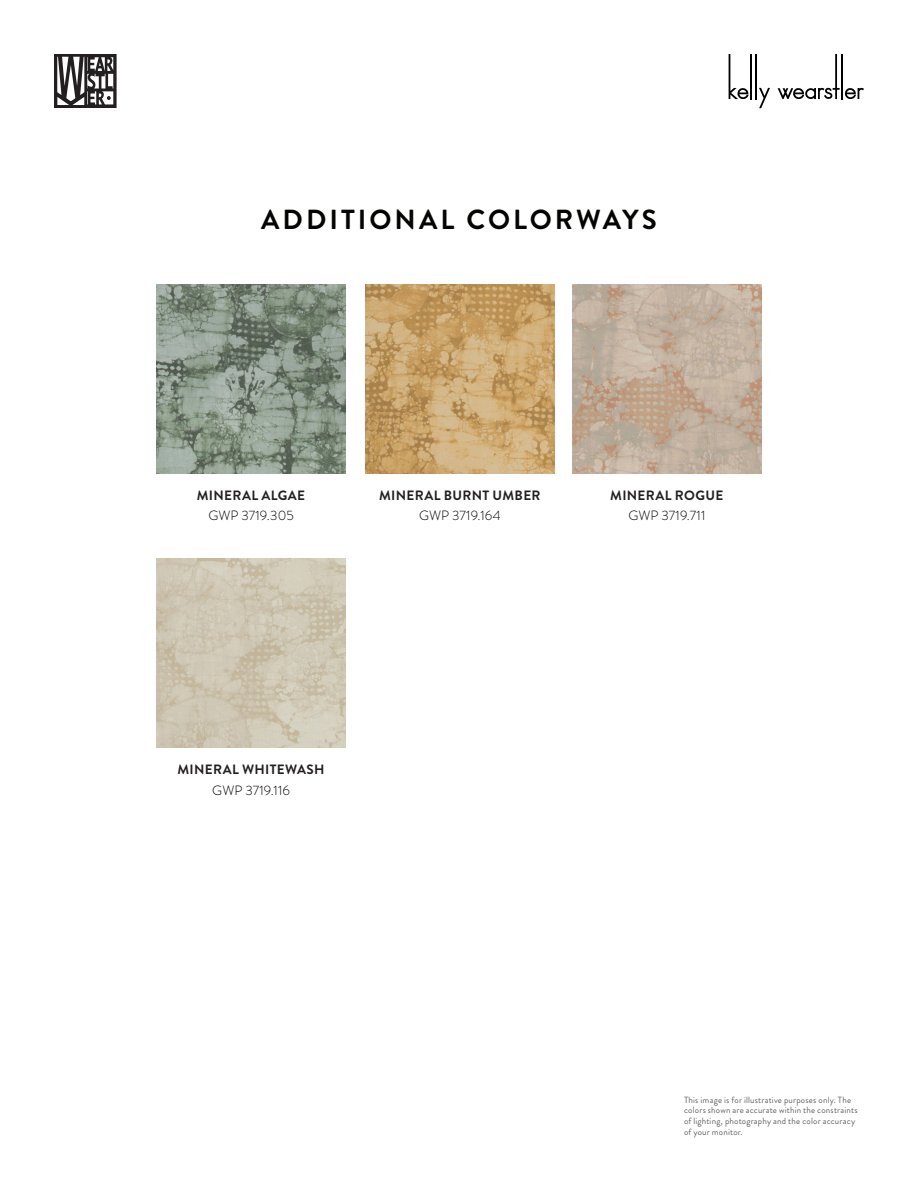
<style>
.page{position:relative;width:918px;height:1188px;background:#fff}
.page>*{position:absolute;margin:0;border:0;box-sizing:border-box;transform-origin:0 0}
.Product_Name{font:700 27.6px "Brandon Grotesque";letter-spacing:.11em;color:#040503}
.Materials_H1{font:700 13.5px "Brandon Grotesque";letter-spacing:.025em;color:#231f20}
.Materials_H1-2{font:300 13.5px "Brandon Grotesque";letter-spacing:.005em;color:#000}
.t1{font:9px/10.8px "Brandon Grotesque";letter-spacing:.02em;color:#636366}
</style>
<div class="page">
<svg style="left:54px;top:54px;width:63px;height:54px"></svg>
<hr style="left:750px;top:54px;width:2px;height:45px;background:#000">
<hr style="left:755px;top:54px;width:2px;height:45px;background:#000">
<svg style="left:759px;top:88px;width:11px;height:20px"></svg>
<svg style="left:778px;top:54px;width:86px;height:45px"></svg>
<svg style="left:729px;top:54px;width:20px;height:45px"></svg>
<img style="left:365px;top:284px;width:189px;height:189px">
<img style="left:572px;top:284px;width:189px;height:189px">
<img style="left:157px;top:284px;width:189px;height:189px">
<img style="left:157px;top:559px;width:189px;height:189px">
<p class="Product_Name" style="left:261px;top:201px;width:397px">ADDITIONAL COLORWAYS</p>
<p class="Materials_H1" style="left:197px;top:485px;width:110px">MINERAL ALGAE</p>
<p class="Materials_H1-2" style="left:208px;top:506px;width:87px">GWP 3719.305</p>
<p class="Materials_H1" style="left:379px;top:485px;width:163px">MINERAL BURNT UMBER</p>
<p class="Materials_H1-2" style="left:419px;top:506px;width:83px">GWP 3719.164</p>
<p class="Materials_H1" style="left:610px;top:485px;width:115px">MINERAL ROGUE</p>
<p class="Materials_H1-2" style="left:628px;top:506px;width:79px">GWP 3719.711</p>
<p class="Materials_H1" style="left:177px;top:760px;width:149px">MINERAL WHITEWASH</p>
<p class="Materials_H1-2" style="left:212px;top:781px;width:79px">GWP 3719.116</p>
<p class="t1" style="left:684px;top:1094px;width:175px">This image is for illustrative purposes only. The colors shown are accurate within the constraints of lighting, photography and the color accuracy of your monitor.</p>
</div>
